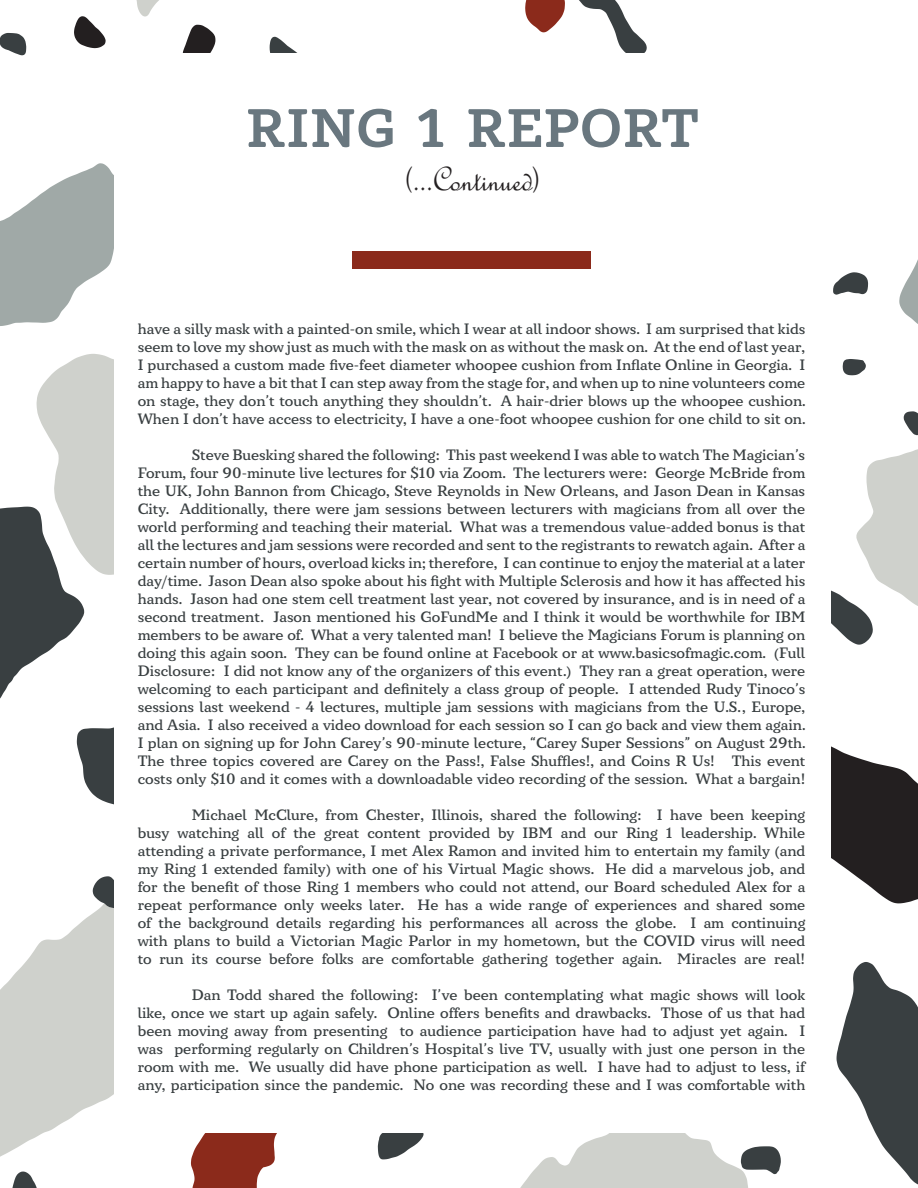
<style>
.page{position:relative;width:918px;height:1188px;background:#fff}
.page>*{position:absolute;margin:0;border:0;box-sizing:border-box;transform-origin:0 0}
.Heading_1_-_All_Caps{font:700 54px "Vaccine";letter-spacing:.01em;color:#69777f}
.t1{font:36px "French Script";color:#231f20}
.Body_-_Justified{font:500 15px/18px "Circe Slab C";color:#393f41;text-align:justify}
</style>
<div class="page">
<svg style="left:191px;top:1133px;width:86px;height:55px;background:#9c493d"></svg>
<svg style="left:74px;top:16px;width:32px;height:32px"></svg>
<svg style="left:182px;top:25px;width:33px;height:28px"></svg>
<svg style="left:831px;top:746px;width:87px;height:157px"></svg>
<svg style="left:0;top:163px;width:114px;height:163px"></svg>
<svg style="left:899px;top:259px;width:19px;height:65px"></svg>
<svg style="left:36px;top:354px;width:78px;height:221px;fill:#cfd1cc"></svg>
<svg style="left:0;top:889px;width:114px;height:268px;fill:#cfd1cc"></svg>
<svg style="left:136px;top:0;width:23px;height:17px"></svg>
<svg style="left:0;top:507px;width:84px;height:192px"></svg>
<svg style="left:837px;top:962px;width:81px;height:223px"></svg>
<svg style="left:378px;top:1133px;width:46px;height:26px"></svg>
<svg style="left:520px;top:1133px;width:261px;height:55px"></svg>
<svg style="left:270px;top:37px;width:28px;height:16px"></svg>
<svg style="left:525px;top:0;width:122px;height:53px"></svg>
<svg style="left:93px;top:876px;width:21px;height:33px"></svg>
<svg style="left:12px;top:1172px;width:25px;height:16px"></svg>
<svg style="left:0;top:33px;width:26px;height:22px"></svg>
<svg style="left:831px;top:449px;width:87px;height:196px"></svg>
<svg style="left:843px;top:359px;width:23px;height:16px"></svg>
<svg style="left:904px;top:411px;width:14px;height:24px"></svg>
<svg style="left:833px;top:272px;width:35px;height:23px"></svg>
<svg style="left:77px;top:727px;width:37px;height:78px"></svg>
<div style="left:352px;top:251px;width:239px;height:18px;background:#8b2a1b"></div>
<p class="Heading_1_-_All_Caps" style="left:246px;top:94px;width:454px">RING 1 REPORT</p>
<p class="t1" style="left:406px;top:157px;width:135px">(...Continued)</p>
<p class="Body_-_Justified" style="left:138px;top:321px;width:669px">have a silly mask with a painted-on smile, which I wear at all indoor shows. I am surprised that kids seem to love my show just as much with the mask on as without the mask on. At the end of last year, I purchased a custom made five-feet diameter whoopee cushion from Inflate Online in Georgia. I am happy to have a bit that I can step away from the stage for, and when up to nine volunteers come on stage, they don’t touch anything they shouldn’t. A hair-drier blows up the whoopee cushion.<br>When I don’t have access to electricity, I have a one-foot whoopee cushion for one child to sit on.</p>
<p class="Body_-_Justified" style="left:138px;top:447px;width:670px;text-indent:54px">Steve Buesking shared the following: This past weekend I was able to watch The Magician’s Forum, four 90-minute live lectures for $10 via Zoom. The lecturers were: George McBride from the UK, John Bannon from Chicago, Steve Reynolds in New Orleans, and Jason Dean in Kansas City. Additionally, there were jam sessions between lecturers with magicians from all over the world performing and teaching their material. What was a tremendous value-added bonus is that all the lectures and jam sessions were recorded and sent to the registrants to rewatch again. After a certain number of hours, overload kicks in; therefore, I can continue to enjoy the material at a later day/time. Jason Dean also spoke about his fight with Multiple Sclerosis and how it has affected his hands. Jason had one stem cell treatment last year, not covered by insurance, and is in need of a second treatment. Jason mentioned his GoFundMe and I think it would be worthwhile for IBM members to be aware of. What a very talented man! I believe the Magicians Forum is planning on doing this again soon. They can be found online at Facebook or at www.basicsofmagic.com. (Full Disclosure: I did not know any of the organizers of this event.) They ran a great operation, were welcoming to each participant and definitely a class group of people. I attended Rudy Tinoco’s sessions last weekend - 4 lectures, multiple jam sessions with magicians from the U.S., Europe, and Asia. I also received a video download for each session so I can go back and view them again.<br>I plan on signing up for John Carey’s 90-minute lecture, “Carey Super Sessions” on August 29th.<br>The three topics covered are Carey on the Pass!, False Shuffles!, and Coins R Us! This event costs only $10 and it comes with a downloadable video recording of the session. What a bargain!</p>
<p class="Body_-_Justified" style="left:138px;top:807px;width:669px;text-indent:54px">Michael McClure, from Chester, Illinois, shared the following: I have been keeping busy watching all of the great content provided by IBM and our Ring 1 leadership. While attending a private performance, I met Alex Ramon and invited him to entertain my family (and my Ring 1 extended family) with one of his Virtual Magic shows. He did a marvelous job, and for the benefit of those Ring 1 members who could not attend, our Board scheduled Alex for a repeat performance only weeks later. He has a wide range of experiences and shared some of the background details regarding his performances all across the globe. I am continuing with plans to build a Victorian Magic Parlor in my hometown, but the COVID virus will need to run its course before folks are comfortable gathering together again. Miracles are real!</p>
<p class="Body_-_Justified" style="left:138px;top:987px;width:669px;text-indent:54px">Dan Todd shared the following: I’ve been contemplating what magic shows will look like, once we start up again safely. Online offers benefits and drawbacks. Those of us that had been moving away from presenting to audience participation have had to adjust yet again. I was performing regularly on Children’s Hospital’s live TV, usually with just one person in the room with me. We usually did have phone participation as well. I have had to adjust to less, if any, participation since the pandemic. No one was recording these and I was comfortable with</p>
</div>
